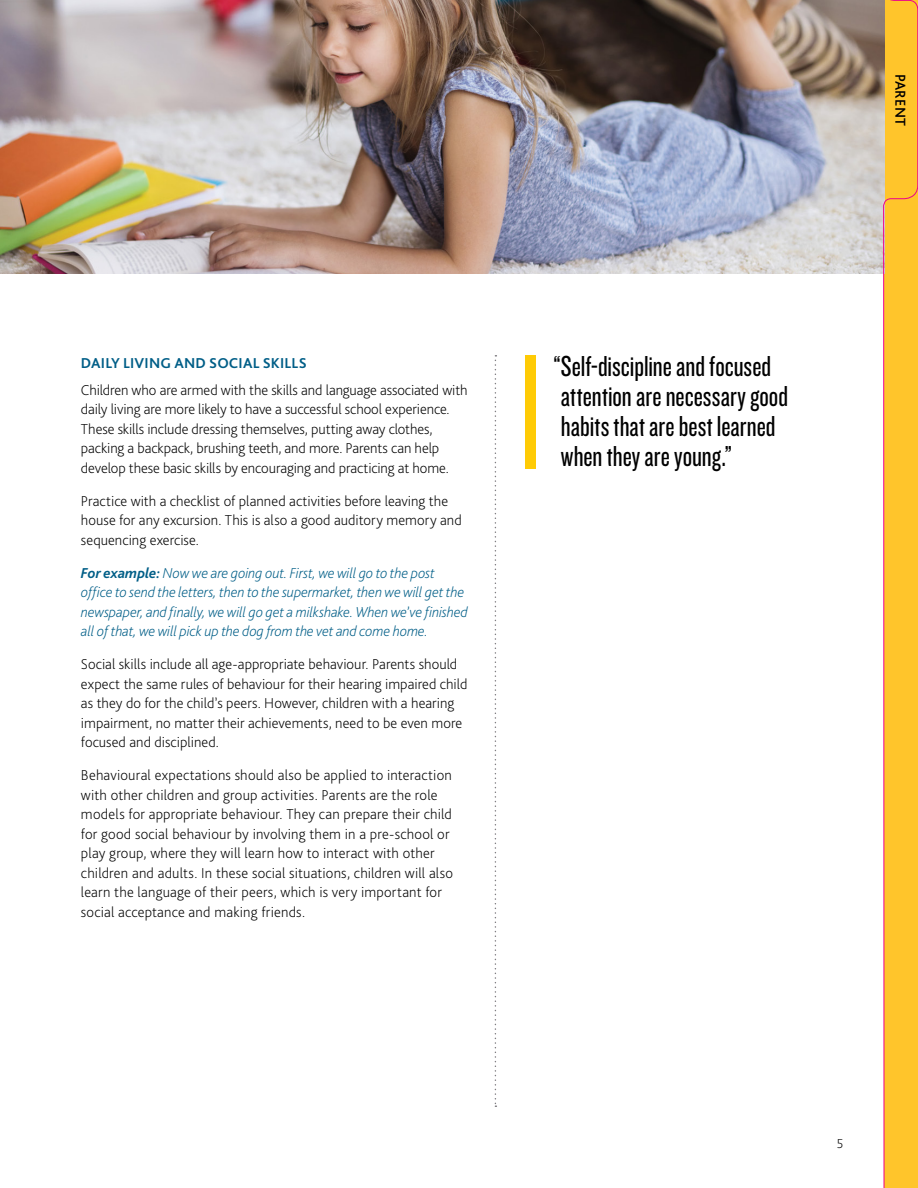
<style>
.page{position:relative;width:918px;height:1188px;background:#fff}
.page>*{position:absolute;margin:0;border:0;box-sizing:border-box;transform-origin:0 0}
.t1{font:30px/30px "Knockout 28 Junior Feathrwt";color:#000}
.t2{font:200 15px/19.5px "Bliss Pro";letter-spacing:.005em;color:#000}
.t3{font:italic 200 15px/19.5px "Bliss Pro";letter-spacing:-.005em;color:#005e87}
.t4{font:700 15px "Bliss Pro";letter-spacing:.015em;color:#005e87}
.t5{font:500 15px "Bliss Pro";letter-spacing:.005em;color:#000}
.t6{font:200 13.5px "Bliss Pro";color:#000}
.s1{font-weight:700}
</style>
<div class="page">
<img style="left:0;top:0;width:883px;height:274px">
<svg style="left:495px;top:355px;width:1px;height:752px"></svg>
<div style="left:525px;top:355px;width:10px;height:113px;background:#ffcb05"></div>
<svg style="left:883px;top:0;width:35px;height:1188px;background:#fbb63d"></svg>
<p class="t5" style="left:910px;top:74px;width:54px;rotate:90deg">PARENT</p>
<p class="t4" style="left:81px;top:354px;width:227px">DAILY LIVING AND SOCIAL SKILLS</p>
<p class="t2" style="left:81px;top:380px;width:388px">Children who are armed with the skills and language associated with daily living are more likely to have a successful school experience.<br>These skills include dressing themselves, putting away clothes, packing a backpack, brushing teeth, and more. Parents can help develop these basic skills by encouraging and practicing at home.</p>
<p class="t2" style="left:81px;top:491px;width:382px">Practice with a checklist of planned activities before leaving the house for any excursion. This is also a good auditory memory and sequencing exercise.</p>
<p class="t3" style="left:81px;top:563px;width:388px"><span class="s1">For example:</span> Now we are going out. First, we will go to the post office to send the letters, then to the supermarket, then we will get the newspaper, and finally, we will go get a milkshake. When we’ve finished all of that, we will pick up the dog from the vet and come home.</p>
<p class="t2" style="left:81px;top:654px;width:388px">Social skills include all age-appropriate behaviour. Parents should expect the same rules of behaviour for their hearing impaired child as they do for the child’s peers. However, children with a hearing impairment, no matter their achievements, need to be even more focused and disciplined.</p>
<p class="t2" style="left:81px;top:765px;width:374px">Behavioural expectations should also be applied to interaction with other children and group activities. Parents are the role models for appropriate behaviour. They can prepare their child for good social behaviour by involving them in a pre-school or play group, where they will learn how to interact with other children and adults. In these social situations, children will also learn the language of their peers, which is very important for social acceptance and making friends.</p>
<h1 class="t1" style="left:554px;top:350px;width:236px">“Self-discipline and focused attention are necessary good habits that are best learned when they are young.”</h1>
<p class="t6" style="left:837px;top:1135px;width:8px">5</p>
</div>
